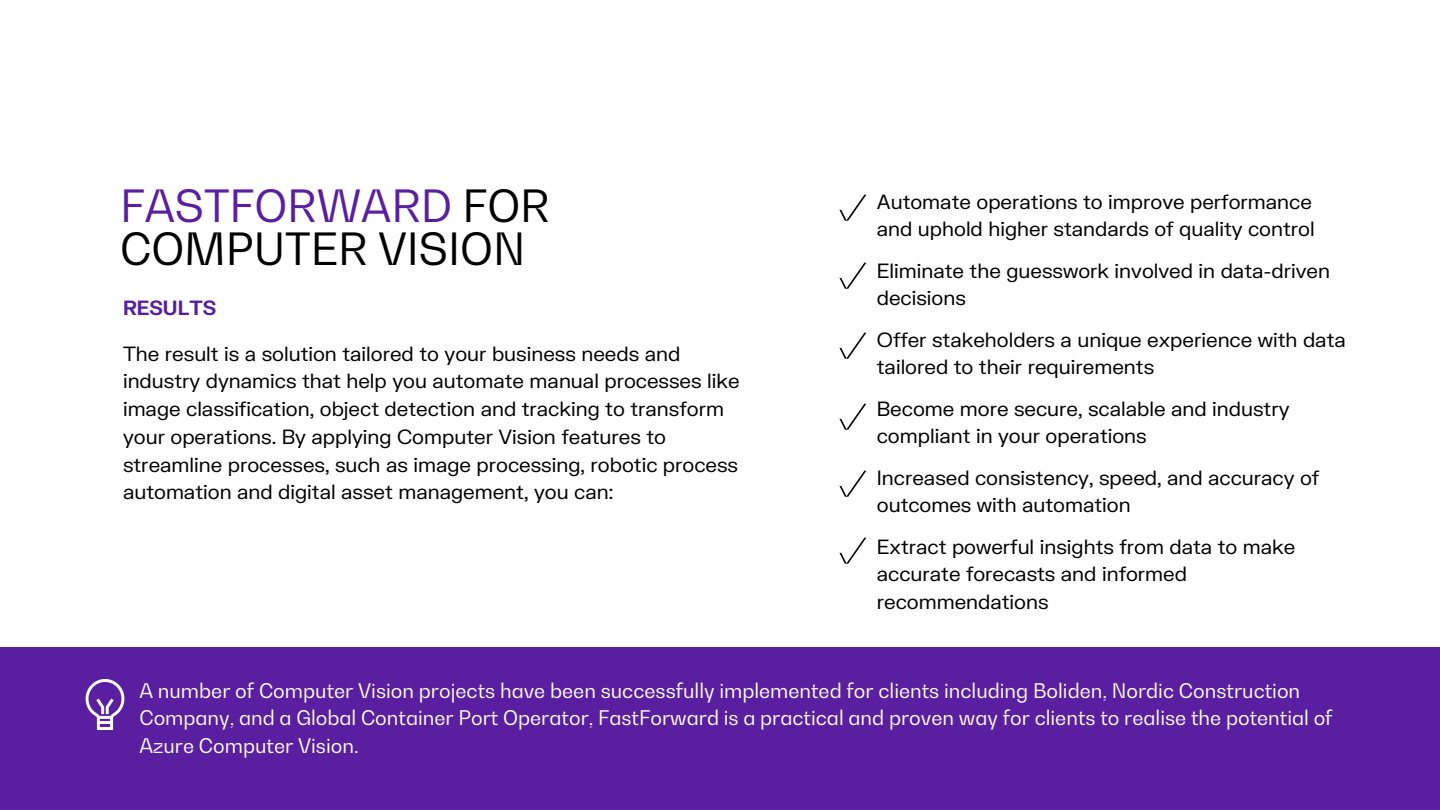
<style>
.page{position:relative;width:1440px;height:810px;background:#fff}
.page>*{position:absolute;margin:0;border:0;box-sizing:border-box;transform-origin:0 0}
.t1{font:44px/43.5px "Bw Gradual";color:#000}
.t2{font:20px/27.8px "FK Grotesk";color:#000}
.t3{font:20px/27.8px "Bw Gradual";color:#fff}
.t4{font:700 20px "FK Grotesk";color:#5a1ea0}
.s1{color:#5a1ea0}
</style>
<div class="page">
<img style="left:840px;top:194px;width:27px;height:26px">
<img style="left:840px;top:262px;width:27px;height:26px">
<img style="left:840px;top:332px;width:27px;height:27px">
<img style="left:840px;top:403px;width:27px;height:27px">
<img style="left:840px;top:470px;width:27px;height:27px">
<img style="left:840px;top:537px;width:27px;height:27px">
<div style="left:0;top:648px;width:1440px;height:162px;background:#5a1ea0"></div>
<img style="left:85px;top:680px;width:40px;height:49px">
<h1 class="t1" style="left:120px;top:184px;width:431px"><span class="s1">FASTFORWARD</span> FOR<br>COMPUTER VISION</h1>
<p class="t4" style="left:123px;top:296px;width:95px">RESULTS</p>
<p class="t2" style="left:123px;top:340px;width:618px">The result is a solution tailored to your business needs and industry dynamics that help you automate manual processes like image classification, object detection and tracking to transform your operations. By applying Computer Vision features to streamline processes, such as image processing, robotic process automation and digital asset management, you can:</p>
<p class="t2" style="left:877px;top:188px;width:439px">Automate operations to improve performance and uphold higher standards of quality control</p>
<p class="t2" style="left:877px;top:257px;width:455px">Eliminate the guesswork involved in data-driven decisions</p>
<p class="t2" style="left:877px;top:326px;width:471px">Offer stakeholders a unique experience with data tailored to their requirements</p>
<p class="t2" style="left:877px;top:395px;width:414px">Become more secure, scalable and industry compliant in your operations</p>
<p class="t2" style="left:877px;top:464px;width:444px">Increased consistency, speed, and accuracy of outcomes with automation</p>
<p class="t2" style="left:877px;top:533px;width:420px">Extract powerful insights from data to make accurate forecasts and informed recommendations</p>
<p class="t3" style="left:139px;top:676px;width:1195px">A number of Computer Vision projects have been successfully implemented for clients including Boliden, Nordic Construction<br>Company, and a Global Container Port Operator, FastForward is a practical and proven way for clients to realise the potential of<br>Azure Computer Vision.</p>
</div>
